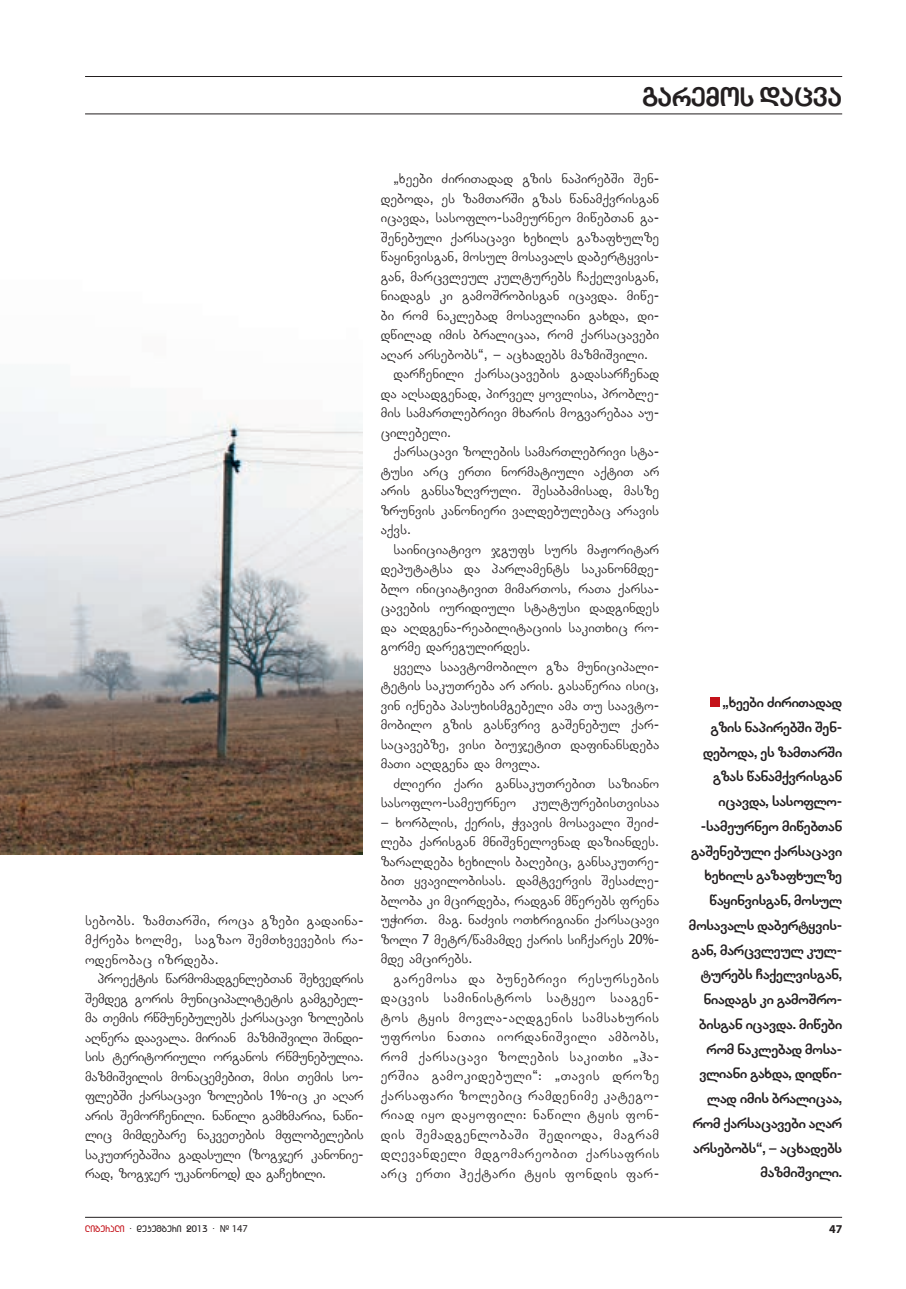
<style>
.page{position:relative;width:906px;height:1289px;background:#fff}
.page>*{position:absolute;margin:0;border:0;box-sizing:border-box;transform-origin:0 0}
.qvesatauri_small_ins{font:700 27px "A Kolkhety M";letter-spacing:-.01em;color:#231f20}
.gamotana_sua{font:700 15px/24.8px "A Kolkhety N";letter-spacing:-.01em;color:#231f20;text-align:right}
.Text_Body{font:14.25px/19.5px "A Kolkhety N";color:#231f20;text-align:justify}
.t1{font:700 12px "Myriad Pro";color:#231f20}
.t2{font:10.5px "Bauhaus Mtavruli Thin A";color:#231f20}
.s1{color:#c4121a}
.s2{font-family:"Myriad Pro"}
</style>
<div class="page">
<hr style="left:85px;top:76px;width:757px;height:1px;background:#231f20">
<hr style="left:85px;top:114px;width:757px;height:1px;background:#231f20">
<hr style="left:85px;top:1216px;width:757px;height:1px;background:#231f20">
<img style="left:0;top:411px;width:363px;height:443px">
<div style="left:710px;top:697px;width:9px;height:10px;background:#c4121a"></div>
<p class="qvesatauri_small_ins" style="left:642px;top:84px;width:201px">GAREMOS DACVA</p>
<p class="Text_Body" style="left:85px;top:911px;width:280px">SEBOBS. ZAMTARSI, ROCA GZEBI GADAINA-MQREBA XOLME, SAGZAO SEMTXVEVEBIS RA-ODENOBAC IZRDEBA.</p>
<p class="Text_Body" style="left:85px;top:969px;width:280px;text-indent:13px">PROEQTIS WARMOMADGENLEBTAN SEXVEDRIS SEMDEG GORIS MUNICIPALITETIS GAMGEBEL-MA TEMIS RWMUNEBULEBS QARSACAVI ZOLEBIS ARWERA DAAVALA. MIRIAN MAZMISVILI SINDI-SIS TERITORIULI ORGANOS RWMUNEBULIA.<br>MAZMISVILIS MONACEMEBIT, MISI TEMIS SO-FLEBSI QARSACAVI ZOLEBIS 1%-IC KI ARAR ARIS SEMORCENILI. NAWILI GAMXMARIA, NAWI-LIC MIMDEBARE NAKVETEBIS MFLOBELEBIS SAKUTREBASIA GADASULI (ZOGJER KANONIE-RAD, ZOGJER UKANONOD) DA GACEXILI.</p>
<p class="t2" style="left:85px;top:1223px;width:164px"><span class="s1">LIBERALI</span> . DEKEMBERI 2013 . <span class="s2">№ 147</span></p>
<p class="Text_Body" style="left:381px;top:170px;width:280px;text-indent:13px">`XEEBI ZIRITADAD GZIS NAPIREBSI SEN-DEBODA, ES ZAMTARSI GZAS WANAMQVRISGAN ICAVDA, SASOFLO-SAMEURNEO MIWEBTAN GA-SENEBULI QARSACAVI XEXILS GAZAFXULZE WAYINVISGAN, MOSUL MOSAVALS DABERTYVIS-GAN, MARCVLEUL KULTUREBS CAQELVISGAN, NIADAGS KI GAMOSROBISGAN ICAVDA. MIWE-BI ROM NAKLEBAD MOSAVLIANI GAXDA, DI-DWILAD IMIS BRALICAA, ROM QARSACAVEBI ARAR ARSEBOBS~, _ ACXADEBS MAZMISVILI.</p>
<p class="Text_Body" style="left:381px;top:365px;width:280px;text-indent:13px">DARCENILI QARSACAVEBIS GADASARCENAD DA ARSADGENAD, PIRVEL YOVLISA, PROBLE-MIS SAMARTLEBRIVI MXARIS MOGVAREBAA AU-CILEBELI.</p>
<p class="Text_Body" style="left:381px;top:443px;width:280px;text-indent:13px">QARSACAVI ZOLEBIS SAMARTLEBRIVI STA-TUSI ARC ERTI NORMATIULI AQTIT AR ARIS GANSAZRVRULI. SESABAMISAD, MASZE ZRUNVIS KANONIERI VALDEBULEBAC ARAVIS AQVS.</p>
<p class="Text_Body" style="left:381px;top:540px;width:280px;text-indent:13px">SAINICIATIVO JGUFS SURS MAJORITAR DEPUTATSA DA PARLAMENTS SAKANONMDE-BLO INICIATIVIT MIMARTOS, RATA QARSA-CAVEBIS IURIDIULI STATUSI DADGINDES DA ARDGENA-REABILITACIIS SAKITXIC RO-GORME DAREGULIRDES.</p>
<p class="Text_Body" style="left:381px;top:657px;width:280px;text-indent:13px">YVELA SAAVTOMOBILO GZA MUNICIPALI-TETIS SAKUTREBA AR ARIS. GASAWERIA ISIC, VIN IQNEBA PASUXISMGEBELI AMA TU SAAVTO-MOBILO GZIS GASWVRIV GASENEBUL QAR-SACAVEBZE, VISI BIUJETIT DAFINANSDEBA MATI ARDGENA DA MOVLA.</p>
<p class="Text_Body" style="left:381px;top:774px;width:280px;text-indent:13px">ZLIERI QARI GANSAKUTREBIT SAZIANO SASOFLO-SAMEURNEO KULTUREBISTVISAA _ XORBLIS, QERIS, WVAVIS MOSAVALI SEIZ-LEBA QARISGAN MNISVNELOVNAD DAZIANDES.<br>ZARALDEBA XEXILIS BAREBIC, GANSAKUTRE-BIT YVAVILOBISAS. DAMTVERVIS SESAZLE-BLOBA KI MCIRDEBA, RADGAN MWEREBS FRENA UWIRT. MAG. NAZVIS OTXRIGIANI QARSACAVI ZOLI 7 METR/WAMAMDE QARIS SICQARES 20%- MDE AMCIREBS.</p>
<p class="Text_Body" style="left:381px;top:969px;width:280px;text-indent:13px">GAREMOSA DA BUNEBRIVI RESURSEBIS DACVIS SAMINISTROS SATYEO SAAGEN-TOS TYIS MOVLA-ARDGENIS SAMSAXURIS UFROSI NATIA IORDANISVILI AMBOBS, ROM QARSACAVI ZOLEBIS SAKITXI `HA-ERSIA GAMOKIDEBULI~: `TAVIS DROZE QARSAFARI ZOLEBIC RAMDENIME KATEGO-RIAD IYO DAYOFILI: NAWILI TYIS FON-DIS SEMADGENLOBASI SEDIODA, MAGRAM DREVANDELI MDGOMAREOBIT QARSAFRIS ARC ERTI HEQTARI TYIS FONDIS FAR-</p>
<p class="gamotana_sua" style="left:689px;top:690px;width:155px">`XEEBI ZIRITADAD<br>GZIS NAPIREBSI SEN-<br>DEBODA, ES ZAMTARSI<br>GZAS WANAMQVRISGAN<br>ICAVDA, SASOFLO--SAMEURNEO MIWEBTAN<br>GASENEBULI QARSACAVI<br>XEXILS GAZAFXULZE<br>WAYINVISGAN, MOSUL<br>MOSAVALS DABERTYVIS-<br>GAN, MARCVLEUL KUL-<br>TUREBS CAQELVISGAN,<br>NIADAGS KI GAMOSRO-<br>BISGAN ICAVDA. MIWEBI<br>ROM NAKLEBAD MOSA-<br>VLIANI GAXDA, DIDWI-<br>LAD IMIS BRALICAA,<br>ROM QARSACAVEBI ARAR<br>ARSEBOBS~, _ ACXADEBS<br>MAZMISVILI.</p>
<p class="t1" style="left:829px;top:1220px;width:15px">47</p>
</div>
